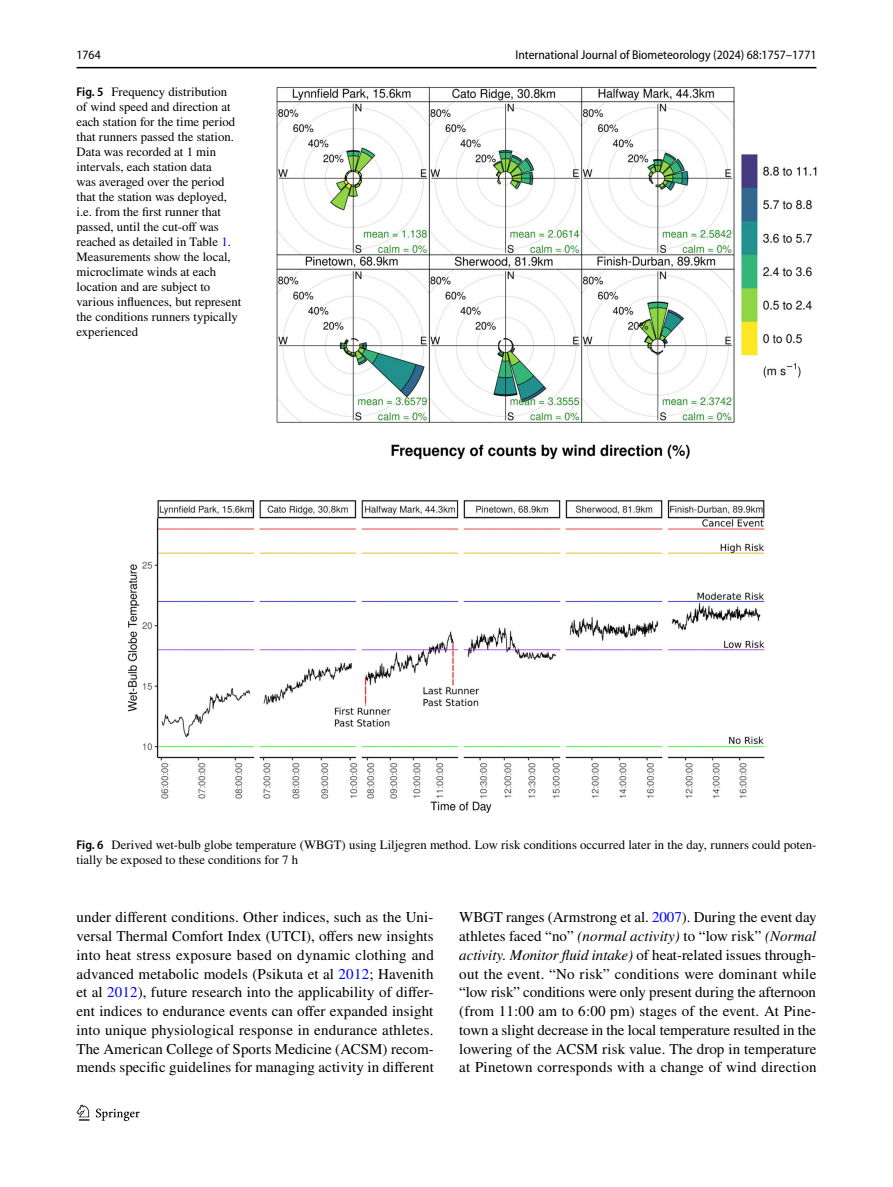
<style>
.page{position:relative;width:893px;height:1187px;background:#fff}
.page>*{position:absolute;margin:0;border:0;box-sizing:border-box;transform-origin:0 0}
.t1{font:15px/18.8px "STIX";letter-spacing:.005em;color:#000;text-align:justify}
.t2{font:12.75px/15px "STIX";color:#000}
.t3{font:semi-condensed 12.75px "Myriad Pro";color:#000}
.s1{font-family:"Myriad Pro";font-weight:600;font-stretch:semi-condensed}
.s2{color:#00f}
.s3{font-style:italic}
</style>
<div class="page">
<hr style="left:77px;top:67px;width:739px;height:1px;background:#000">
<svg style="left:77px;top:1104px;width:12px;height:16px"></svg>
<svg style="left:96px;top:1108px;width:44px;height:12px"></svg>
<img style="left:276px;top:87px;width:540px;height:372px">
<img style="left:128px;top:500px;width:637px;height:313px">
<p class="t3" style="left:77px;top:48px;width:26px">1764</p>
<p class="t3" style="left:515px;top:48px;width:303px">International Journal of Biometeorology (2024) 68:1757–1771</p>
<p class="t2" style="left:77px;top:85px;width:166px"><span class="s1">Fig. 5</span> Frequency distribution<br>of wind speed and direction at each station for the time period that runners passed the station.<br>Data was recorded at 1 min intervals, each station data<br>was averaged over the period that the station was deployed, i.e. from the first runner that passed, until the cut-off was reached as detailed in Table <span class="s2">1</span>.<br>Measurements show the local, microclimate winds at each location and are subject to various influences, but represent the conditions runners typically experienced</p>
<p class="t2" style="left:77px;top:837px;width:741px"><span class="s1">Fig. 6</span> Derived wet-bulb globe temperature (WBGT) using Liljegren method. Low risk conditions occurred later in the day, runners could poten&shy;tially be exposed to these conditions for 7 h</p>
<p class="t1" style="left:77px;top:908px;width:359px">under different conditions. Other indices, such as the Uni&shy;versal Thermal Comfort Index (UTCI), offers new insights into heat stress exposure based on dynamic clothing and advanced metabolic models (Psikuta et al <span class="s2">2012</span>; Havenith et al <span class="s2">2012</span>), future research into the applicability of differ&shy;ent indices to endurance events can offer expanded insight into unique physiological response in endurance athletes.<br>The American College of Sports Medicine (ACSM) recom&shy;mends specific guidelines for managing activity in different</p>
<p class="t1" style="left:459px;top:908px;width:359px">WBGT ranges (Armstrong et al. <span class="s2">2007</span>). During the event day athletes faced “no” <span class="s3">(normal activity)</span> to “low risk” <span class="s3">(Normal activity. Monitor fluid intake)</span> of heat-related issues through&shy;out the event. “No risk” conditions were dominant while “low risk” conditions were only present during the afternoon (from 11:00 am to 6:00 pm) stages of the event. At Pine&shy;town a slight decrease in the local temperature resulted in the lowering of the ACSM risk value. The drop in temperature at Pinetown corresponds with a change of wind direction</p>
</div>
